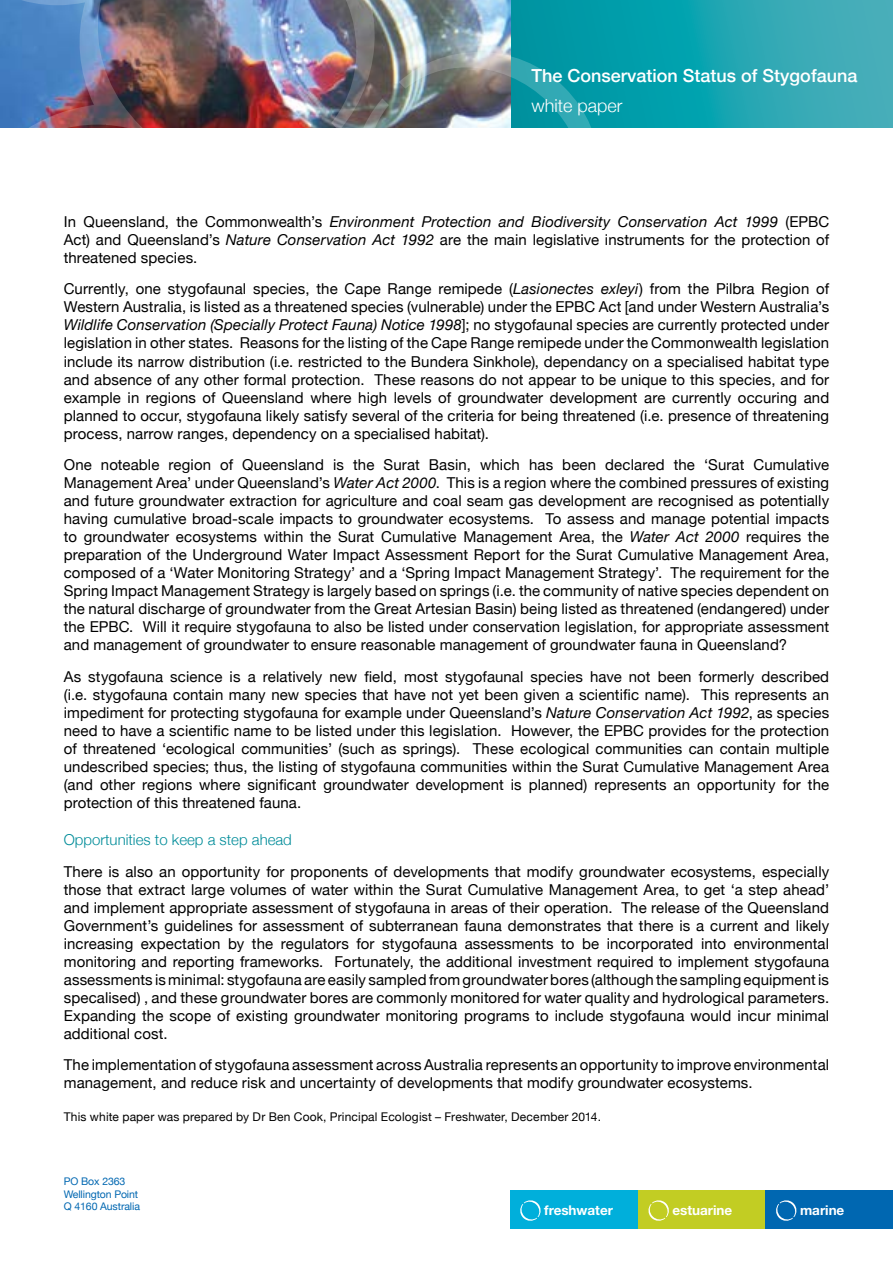
<style>
.page{position:relative;width:893px;height:1263px;background:#fff}
.page>*{position:absolute;margin:0;border:0;box-sizing:border-box;transform-origin:0 0}
.t1{font:500 18px "Helvetica Neue";color:#fff}
.t2{font:300 18px "Helvetica Neue";color:#fff}
.t3{font:15px/18px "Helvetica Neue";letter-spacing:.005em;color:#000;text-align:justify}
.t4{font:300 15px "Helvetica Neue";color:#008c99}
.t5{font:700 13.5px "Helvetica Neue";letter-spacing:-.005em;color:#fff}
.t6{font:12px "Helvetica Neue";letter-spacing:.015em;color:#000}
.t7{font:10.5px/12.6px "Helvetica Neue";letter-spacing:-.01em;color:#0067b1}
.s1{font-style:italic}
</style>
<div class="page">
<div style="left:510px;top:1191px;width:128px;height:38px;background:#00afdb"></div>
<svg style="left:520px;top:1200px;width:21px;height:21px"></svg>
<div style="left:638px;top:1191px;width:127px;height:38px;background:#c2cd23"></div>
<div style="left:765px;top:1191px;width:128px;height:38px;background:#0067b1"></div>
<svg style="left:648px;top:1200px;width:21px;height:21px"></svg>
<svg style="left:776px;top:1200px;width:21px;height:21px"></svg>
<svg style="left:612px;top:0;width:196px;height:128px;background:#15a4b0"></svg>
<img style="left:0;top:0;width:612px;height:128px">
<div style="left:808px;top:0;width:85px;height:128px;background:#43adb8"></div>
<p class="t1" style="left:531px;top:61px;width:327px">The Conservation Status of Stygofauna</p>
<p class="t2" style="left:531px;top:91px;width:93px">white paper</p>
<p class="t3" style="left:64px;top:213px;width:767px">In Queensland, the Commonwealth’s <span class="s1">Environment Protection and Biodiversity Conservation Act 1999</span> (EPBC Act) and Queensland’s <span class="s1">Nature Conservation Act 1992</span> are the main legislative instruments for the protection of threatened species.</p>
<p class="t3" style="left:64px;top:281px;width:767px">Currently, one stygofaunal species, the Cape Range remipede (<span class="s1">Lasionectes exleyi</span>) from the Pilbra Region of Western Australia, is listed as a threatened species (vulnerable) under the EPBC Act [and under Western Australia’s <span class="s1">Wildlife Conservation (Specially Protect Fauna) Notice 1998</span>]; no stygofaunal species are currently protected under legislation in other states. Reasons for the listing of the Cape Range remipede under the Commonwealth legislation include its narrow distribution (i.e. restricted to the Bundera Sinkhole), dependancy on a specialised habitat type and absence of any other formal protection. These reasons do not appear to be unique to this species, and for example in regions of Queensland where high levels of groundwater development are currently occuring and planned to occur, stygofauna likely satisfy several of the criteria for being threatened (i.e. presence of threatening process, narrow ranges, dependency on a specialised habitat).</p>
<p class="t3" style="left:64px;top:456px;width:767px">One noteable region of Queensland is the Surat Basin, which has been declared the ‘Surat Cumulative Management Area’ under Queensland’s <span class="s1">Water Act 2000</span>. This is a region where the combined pressures of existing and future groundwater extraction for agriculture and coal seam gas development are recognised as potentially having cumulative broad-scale impacts to groundwater ecosystems. To assess and manage potential impacts to groundwater ecosystems within the Surat Cumulative Management Area, the <span class="s1">Water Act 2000</span> requires the preparation of the Underground Water Impact Assessment Report for the Surat Cumulative Management Area, composed of a ‘Water Monitoring Strategy’ and a ‘Spring Impact Management Strategy’. The requirement for the Spring Impact Management Strategy is largely based on springs (i.e. the community of native species dependent on the natural discharge of groundwater from the Great Artesian Basin) being listed as threatened (endangered) under the EPBC. Will it require stygofauna to also be listed under conservation legislation, for appropriate assessment and management of groundwater to ensure reasonable management of groundwater fauna in Queensland?</p>
<p class="t3" style="left:64px;top:668px;width:767px">As stygofauna science is a relatively new field, most stygofaunal species have not been formerly described (i.e. stygofauna contain many new species that have not yet been given a scientific name). This represents an impediment for protecting stygofauna for example under Queensland’s <span class="s1">Nature Conservation Act 1992</span>, as species need to have a scientific name to be listed under this legislation. However, the EPBC provides for the protection of threatened ‘ecological communities’ (such as springs). These ecological communities can contain multiple undescribed species; thus, the listing of stygofauna communities within the Surat Cumulative Management Area (and other regions where significant groundwater development is planned) represents an opportunity for the protection of this threatened fauna.</p>
<p class="t4" style="left:64px;top:828px;width:230px">Opportunities to keep a step ahead</p>
<p class="t3" style="left:64px;top:863px;width:767px">There is also an opportunity for proponents of developments that modify groundwater ecosystems, especially those that extract large volumes of water within the Surat Cumulative Management Area, to get ‘a step ahead’ and implement appropriate assessment of stygofauna in areas of their operation. The release of the Queensland Government’s guidelines for assessment of subterranean fauna demonstrates that there is a current and likely increasing expectation by the regulators for stygofauna assessments to be incorporated into environmental monitoring and reporting frameworks. Fortunately, the additional investment required to implement stygofauna assessments is minimal: stygofauna are easily sampled from groundwater bores (although the sampling equipment is specalised) , and these groundwater bores are commonly monitored for water quality and hydrological parameters.<br>Expanding the scope of existing groundwater monitoring programs to include stygofauna would incur minimal additional cost.</p>
<p class="t3" style="left:64px;top:1056px;width:767px">The implementation of stygofauna assessment across Australia represents an opportunity to improve environmental management, and reduce risk and uncertainty of developments that modify groundwater ecosystems.</p>
<p class="t6" style="left:64px;top:1108px;width:539px">This white paper was prepared by Dr Ben Cook, Principal Ecologist – Freshwater, December 2014.</p>
<p class="t7" style="left:64px;top:1175px;width:78px">PO Box 2363<br>Wellington Point<br>Q 4160 Australia</p>
<p class="t5" style="left:544px;top:1201px;width:70px">freshwater</p>
<p class="t5" style="left:672px;top:1201px;width:61px">estuarine</p>
<p class="t5" style="left:800px;top:1201px;width:46px">marine</p>
</div>
